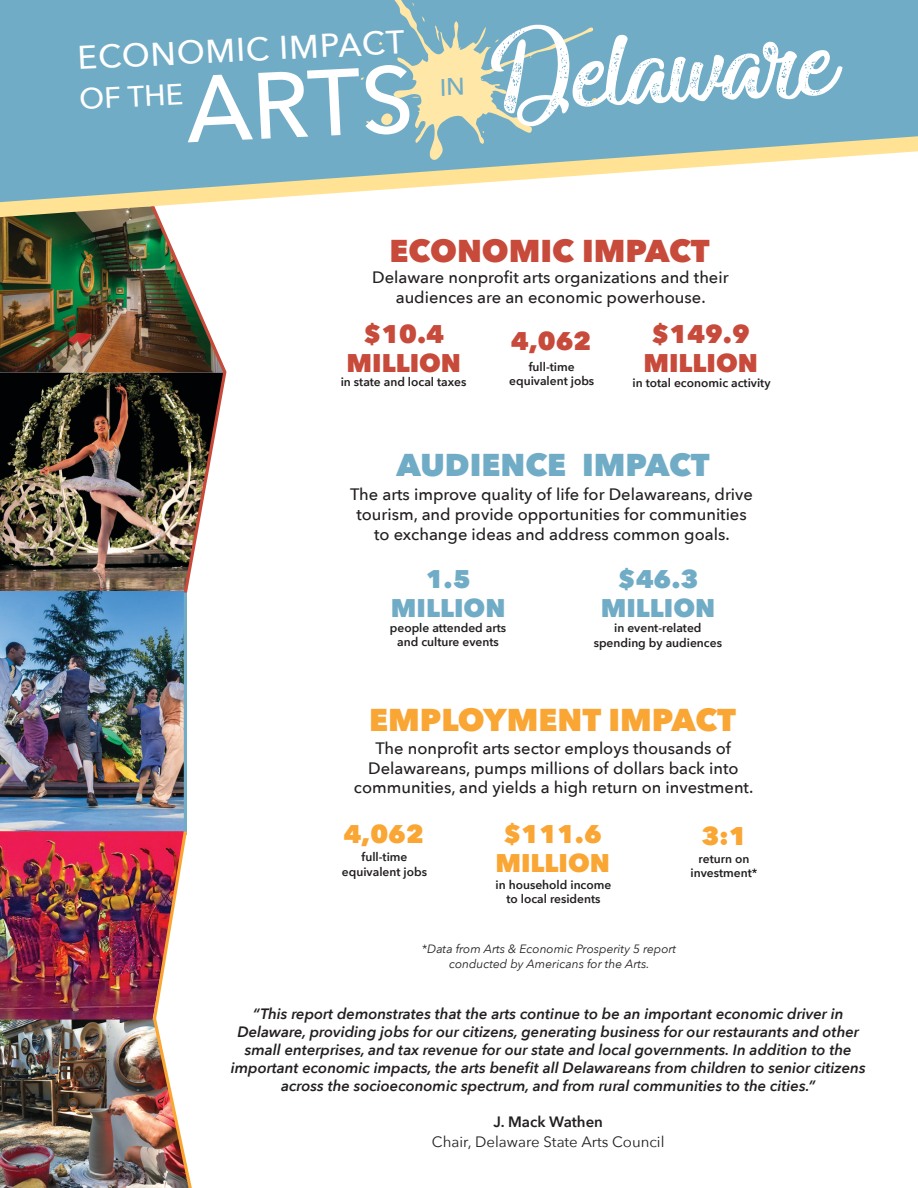
<style>
.page{position:relative;width:918px;height:1188px;background:#fff}
.page>*{position:absolute;margin:0;border:0;box-sizing:border-box;transform-origin:0 0}
.t1{font:138px "Miraculous&Christmas";color:#fff}
.t2{font:500 93.15px "Avenir Next";color:#fff}
.t3{font:500 32.7px "Avenir Next";color:#fff}
.t4{font:800 31.5px "Avenir Next";color:#faa634}
.t5{font:800 31.5px "Avenir Next";color:#c74a3a}
.t6{font:800 31.5px "Avenir Next";color:#71acc6}
.t7{font:500 29.4px "Avenir Next";color:#fff}
.t8{font:800 25.5px "Avenir Next";color:#c74a3a}
.t9{font:800 25.5px "Avenir Next";color:#71acc6}
.t10{font:800 25.5px "Avenir Next";color:#faa634}
.t11{font:500 16.5px/19.8px "Avenir Next";color:#231f20;text-align:center}
.t12{font:italic 600 15px/18px "Avenir Next";color:#231f20;text-align:center}
.t13{font:15px "Avenir Next";color:#231f20}
.t14{font:600 15px "Avenir Next";color:#231f20}
.t15{font:600 12px/14.4px "Avenir Next";color:#231f20;text-align:center}
.t16{font:italic 12px "Avenir Next";color:#231f20}
</style>
<div class="page">
<img style="left:0;top:372px;width:143px;height:219px">
<img style="left:0;top:227px;width:143px;height:145px">
<img style="left:0;top:591px;width:184px;height:240px">
<img style="left:0;top:831px;width:151px;height:189px">
<img style="left:0;top:1020px;width:151px;height:168px">
<img style="left:143px;top:227px;width:84px;height:369px">
<img style="left:151px;top:827px;width:41px;height:361px">
<hr style="left:184px;top:593px;width:3px;height:239px;background:#71acc6">
<div style="left:0;top:0;width:918px;height:127px;background:#71acc6"></div>
<svg style="left:0;top:127px;width:918px;height:100px"></svg>
<svg style="left:361px;top:0;width:235px;height:163px;background:#8ab6c0"></svg>
<p class="t3" style="left:76px;top:31px;width:329px;rotate:-3deg">ECONOMIC IMPACT</p>
<p class="t7" style="left:78px;top:74px;width:105px;rotate:-3deg">OF THE</p>
<p class="t2" style="left:181px;top:31px;width:230px;rotate:-3deg">ARTS</p>
<p class="t1" style="left:487px;top:5px;width:347px;rotate:-3deg">Delaware</p>
<p class="t5" style="left:390px;top:232px;width:322px">ECONOMIC IMPACT</p>
<p class="t11" style="left:372px;top:267px;width:358px">Delaware nonprofit arts organizations and their</p>
<p class="t11" style="left:396px;top:287px;width:311px">audiences are an economic powerhouse.</p>
<p class="t8" style="left:364px;top:318px;width:82px">$10.4</p>
<p class="t8" style="left:346px;top:347px;width:116px">MILLION</p>
<p class="t15" style="left:341px;top:375px;width:127px">in state and local taxes</p>
<p class="t8" style="left:511px;top:325px;width:82px">4,062</p>
<p class="t15" style="left:529px;top:359px;width:48px">full-time</p>
<p class="t15" style="left:509px;top:374px;width:87px">equivalent jobs</p>
<p class="t8" style="left:652px;top:319px;width:100px">$149.9</p>
<p class="t8" style="left:643px;top:348px;width:116px">MILLION</p>
<p class="t15" style="left:633px;top:375px;width:139px">in total economic activity</p>
<p class="t6" style="left:397px;top:446px;width:315px">AUDIENCE IMPACT</p>
<p class="t11" style="left:350px;top:484px;width:404px">The arts improve quality of life for Delawareans, drive tourism, and provide opportunities for communities</p>
<p class="t11" style="left:374px;top:523px;width:357px">to exchange ideas and address common goals.</p>
<p class="t9" style="left:426px;top:563px;width:46px">1.5</p>
<p class="t9" style="left:391px;top:592px;width:116px">MILLION</p>
<p class="t15" style="left:390px;top:620px;width:118px">people attended arts and culture events</p>
<p class="t9" style="left:618px;top:563px;width:82px">$46.3</p>
<p class="t9" style="left:601px;top:592px;width:116px">MILLION</p>
<p class="t15" style="left:614px;top:621px;width:89px">in event-related</p>
<p class="t15" style="left:594px;top:635px;width:130px">spending by audiences</p>
<p class="t4" style="left:369px;top:700px;width:369px">EMPLOYMENT IMPACT</p>
<p class="t11" style="left:376px;top:738px;width:357px">The nonprofit arts sector employs thousands of</p>
<p class="t11" style="left:368px;top:757px;width:372px">Delawareans, pumps millions of dollars back into</p>
<p class="t11" style="left:354px;top:777px;width:401px">communities, and yields a high return on investment.</p>
<p class="t10" style="left:503px;top:818px;width:100px">$111.6</p>
<p class="t10" style="left:495px;top:847px;width:116px">MILLION</p>
<p class="t10" style="left:343px;top:818px;width:82px">4,062</p>
<p class="t10" style="left:701px;top:820px;width:47px">3:1</p>
<p class="t15" style="left:361px;top:850px;width:48px">full-time</p>
<p class="t15" style="left:342px;top:864px;width:87px">equivalent jobs</p>
<p class="t15" style="left:699px;top:851px;width:52px">return on</p>
<p class="t15" style="left:691px;top:865px;width:68px">investment*</p>
<p class="t15" style="left:496px;top:877px;width:117px">in household income to local residents</p>
<p class="t16" style="left:422px;top:939px;width:256px">*Data from Arts &amp; Economic Prosperity 5 report</p>
<p class="t16" style="left:449px;top:953px;width:202px">conducted by Americans for the Arts.</p>
<p class="t12" style="left:253px;top:1005px;width:592px">“This report demonstrates that the arts continue to be an important economic driver in</p>
<p class="t12" style="left:237px;top:1023px;width:623px">Delaware, providing jobs for our citizens, generating business for our restaurants and other</p>
<p class="t12" style="left:245px;top:1041px;width:608px">small enterprises, and tax revenue for our state and local governments. In addition to the</p>
<p class="t12" style="left:231px;top:1059px;width:636px">important economic impacts, the arts benefit all Delawareans from children to senior citizens across the socioeconomic spectrum, and from rural communities to the cities.”</p>
<p class="t14" style="left:493px;top:1109px;width:111px">J. Mack Wathen</p>
<p class="t13" style="left:432px;top:1129px;width:234px">Chair, Delaware State Arts Council</p>
</div>
